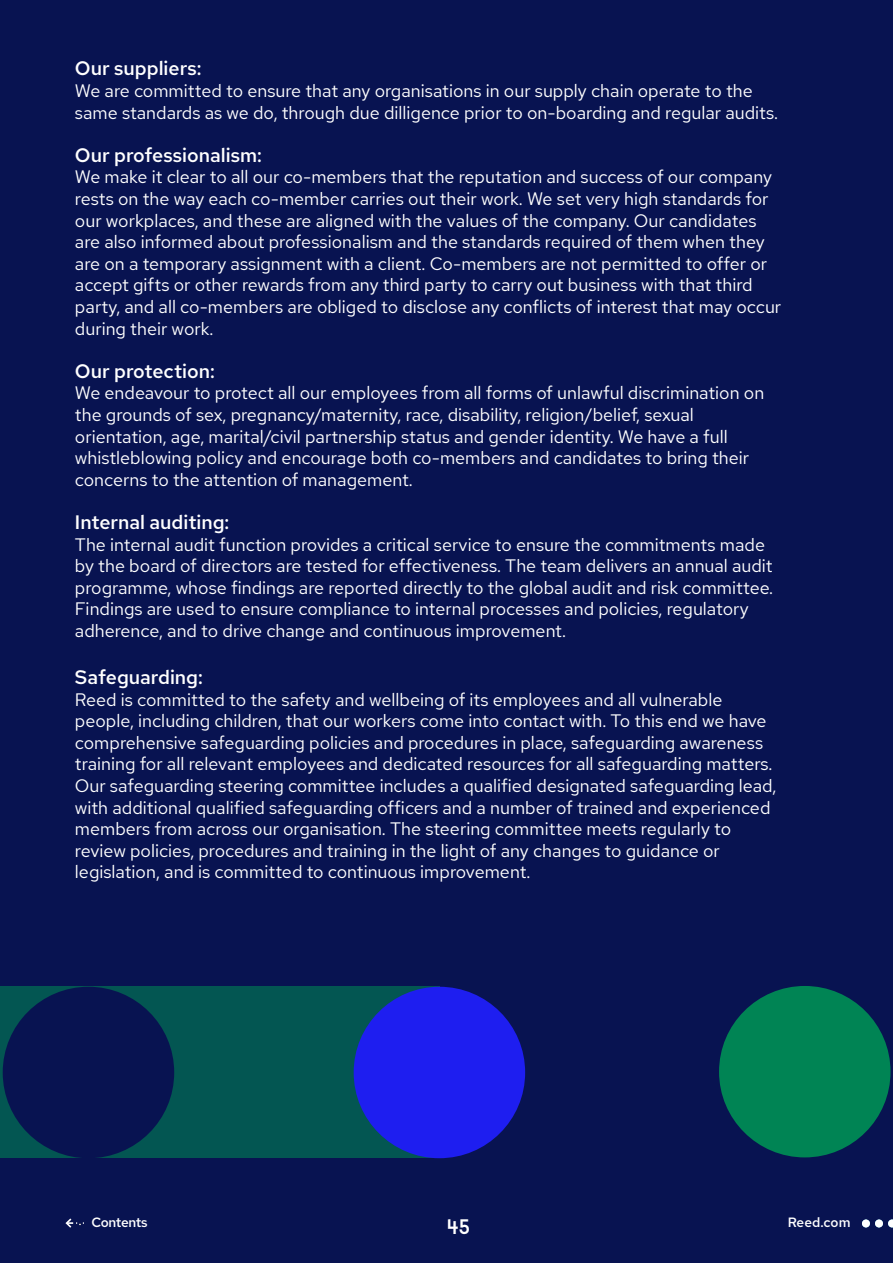
<style>
.page{position:relative;width:893px;height:1263px;background:#081351}
.page>*{position:absolute;margin:0;border:0;box-sizing:border-box;transform-origin:0 0}
.t1{font:600 21px "Raisonne Pro";color:#fff}
.t2{font:500 19.5px "Red Hat Text";color:#fff}
.t3{font:18px/21.6px "Red Hat Text";color:#fff}
.t4{font:500 13.5px "Red Hat Text";letter-spacing:-.025em;color:#fff}
</style>
<div class="page">
<div style="left:0;top:987px;width:439px;height:171px;background:#035652"></div>
<div style="left:354px;top:987px;width:171px;height:171px;background:#1e1ef0;border-radius:50%"></div>
<div style="left:719px;top:986px;width:171px;height:171px;background:#008454;border-radius:50%"></div>
<div style="left:3px;top:987px;width:171px;height:171px;background:#081351;border-radius:50%"></div>
<svg style="left:65px;top:1218px;width:19px;height:10px"></svg>
<svg style="left:888px;top:1219px;width:5px;height:8px"></svg>
<div style="left:875px;top:1219px;width:8px;height:8px;background:#fff;border-radius:50%"></div>
<div style="left:862px;top:1219px;width:8px;height:8px;background:#fff;border-radius:50%"></div>
<p class="t2" style="left:75px;top:56px;width:128px">Our suppliers:</p>
<p class="t3" style="left:75px;top:80px;width:705px">We are committed to ensure that any organisations in our supply chain operate to the same standards as we do, through due dilligence prior to on-boarding and regular audits.</p>
<p class="t2" style="left:75px;top:142px;width:188px">Our professionalism:</p>
<p class="t3" style="left:75px;top:166px;width:708px">We make it clear to all our co-members that the reputation and success of our company rests on the way each co-member carries out their work. We set very high standards for our workplaces, and these are aligned with the values of the company. Our candidates are also informed about professionalism and the standards required of them when they are on a temporary assignment with a client. Co-members are not permitted to offer or accept gifts or other rewards from any third party to carry out business with that third party, and all co-members are obliged to disclose any conflicts of interest that may occur during their work.</p>
<p class="t2" style="left:75px;top:358px;width:141px">Our protection:</p>
<p class="t3" style="left:75px;top:382px;width:691px">We endeavour to protect all our employees from all forms of unlawful discrimination on the grounds of sex, pregnancy/maternity, race, disability, religion/belief, sexual orientation, age, marital/civil partnership status and gender identity. We have a full whistleblowing policy and encourage both co-members and candidates to bring their concerns to the attention of management.</p>
<p class="t2" style="left:75px;top:509px;width:156px">Internal auditing:</p>
<p class="t3" style="left:75px;top:533px;width:700px">The internal audit function provides a critical service to ensure the commitments made by the board of directors are tested for effectiveness. The team delivers an annual audit programme, whose findings are reported directly to the global audit and risk committee.<br>Findings are used to ensure compliance to internal processes and policies, regulatory adherence, and to drive change and continuous improvement.</p>
<p class="t2" style="left:75px;top:664px;width:130px">Safeguarding:</p>
<p class="t3" style="left:75px;top:688px;width:703px">Reed is committed to the safety and wellbeing of its employees and all vulnerable people, including children, that our workers come into contact with. To this end we have comprehensive safeguarding policies and procedures in place, safeguarding awareness training for all relevant employees and dedicated resources for all safeguarding matters.<br>Our safeguarding steering committee includes a qualified designated safeguarding lead, with additional qualified safeguarding officers and a number of trained and experienced members from across our organisation. The steering committee meets regularly to review policies, procedures and training in the light of any changes to guidance or legislation, and is committed to continuous improvement.</p>
<p class="t4" style="left:92px;top:1213px;width:58px">Contents</p>
<p class="t4" style="left:788px;top:1213px;width:64px">Reed.com</p>
<p class="t1" style="left:447px;top:1213px;width:25px">45</p>
</div>
